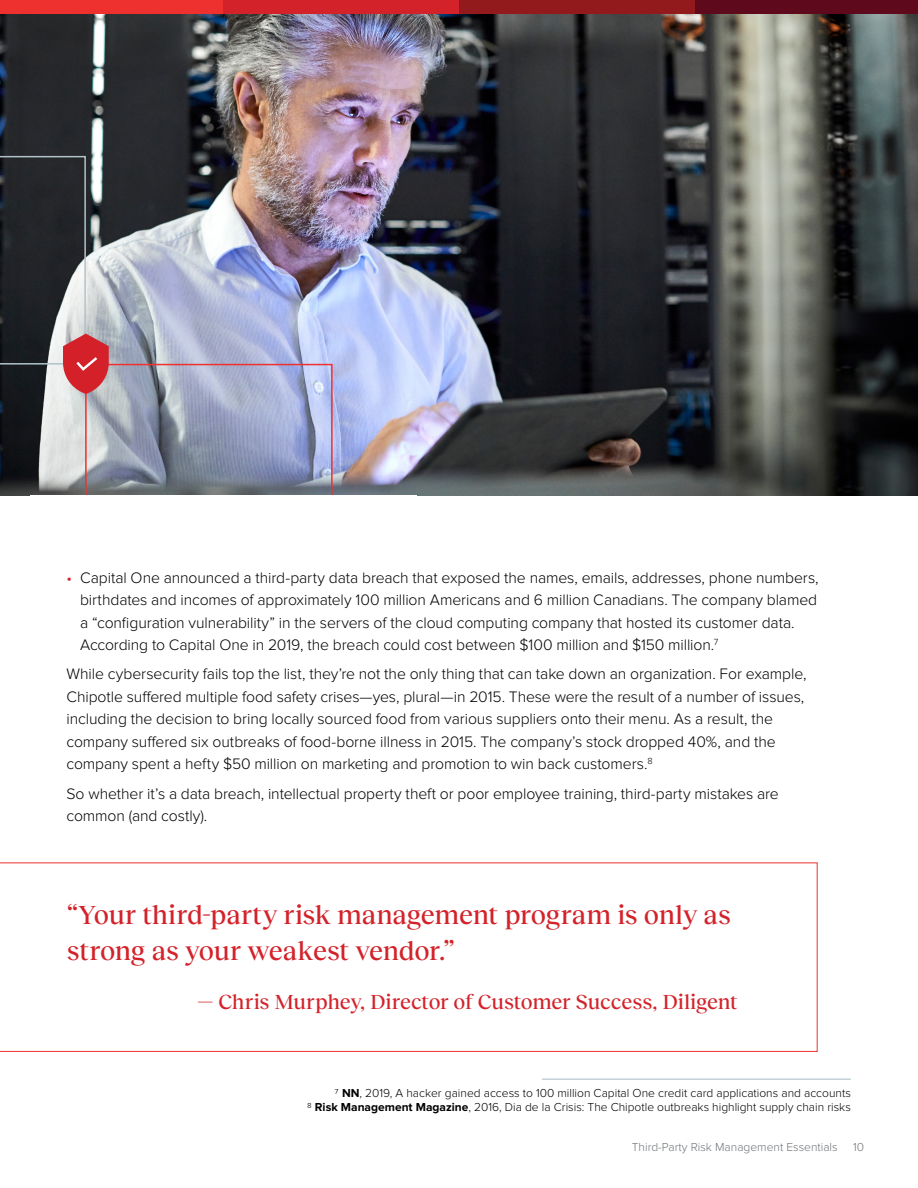
<style>
.page{position:relative;width:918px;height:1188px;background:#fff}
.page>*{position:absolute;margin:0;border:0;box-sizing:border-box;transform-origin:0 0}
.t1{font:500 27px/36px "Opine";letter-spacing:-.005em;color:#d3222a}
.t2{font:500 21px "Opine";letter-spacing:-.01em;color:#d3222a}
.t3{font:300 15.75px/22.5px "Proxima Nova";letter-spacing:-.005em;color:#000}
.t4{font:300 12px/14.4px "Proxima Nova";color:#000;text-align:right}
.t5{font:300 12px "Proxima Nova";color:#6f7377}
.s1{color:#d3222a}
.s2{font-weight:700}
</style>
<div class="page">
<img style="left:0;top:13px;width:918px;height:482px">
<div style="left:85px;top:364px;width:248px;height:157px;border:2px solid #ee312e"></div>
<svg style="left:0;top:156px;width:109px;height:238px;background:#5a4f53"></svg>
<div style="left:30px;top:495px;width:387px;height:75px;background:#fff"></div>
<hr style="left:542px;top:1079px;width:309px;height:1px;background:#a4bcc4">
<svg style="left:0;top:862px;width:818px;height:190px"></svg>
<div style="left:223px;top:0;width:236px;height:13px;background:#d3222a"></div>
<div style="left:0;top:0;width:223px;height:13px;background:#ee312e"></div>
<div style="left:459px;top:0;width:236px;height:13px;background:#921a1d"></div>
<div style="left:695px;top:0;width:223px;height:13px;background:#5f091d"></div>
<p class="t3" style="left:80px;top:566px;width:740px;text-indent:-13px"><span class="s1">•</span> Capital One announced a third-party data breach that exposed the names, emails, addresses, phone numbers, birthdates and incomes of approximately 100 million Americans and 6 million Canadians. The company blamed a “configuration vulnerability” in the servers of the cloud computing company that hosted its customer data.<br>According to Capital One in 2019, the breach could cost between $100 million and $150 million.<sup>7</sup></p>
<p class="t3" style="left:67px;top:663px;width:742px">While cybersecurity fails top the list, they’re not the only thing that can take down an organization. For example, Chipotle suffered multiple food safety crises—yes, plural—in 2015. These were the result of a number of issues, including the decision to bring locally sourced food from various suppliers onto their menu. As a result, the company suffered six outbreaks of food-borne illness in 2015. The company’s stock dropped 40%, and the company spent a hefty $50 million on marketing and promotion to win back customers.<sup>8</sup></p>
<p class="t3" style="left:67px;top:782px;width:714px">So whether it’s a data breach, intellectual property theft or poor employee training, third-party mistakes are common (and costly).</p>
<h1 class="t1" style="left:67px;top:895px;width:665px">“Your third-party risk management program is only as strong as your weakest vendor.”</h1>
<h2 class="t2" style="left:197px;top:987px;width:542px">— Chris Murphey, Director of Customer Success, Diligent</h2>
<p class="t4" style="left:307px;top:1086px;width:545px">7 <span class="s2">NN</span>, 2019, A hacker gained access to 100 million Capital One credit card applications and accounts<br>8 <span class="s2">Risk Management Magazine</span>, 2016, Dia de la Crisis: The Chipotle outbreaks highlight supply chain risks</p>
<p class="t5" style="left:632px;top:1140px;width:207px">Third-Party Risk Management Essentials</p>
<p class="t5" style="left:853px;top:1140px;width:12px">10</p>
</div>
